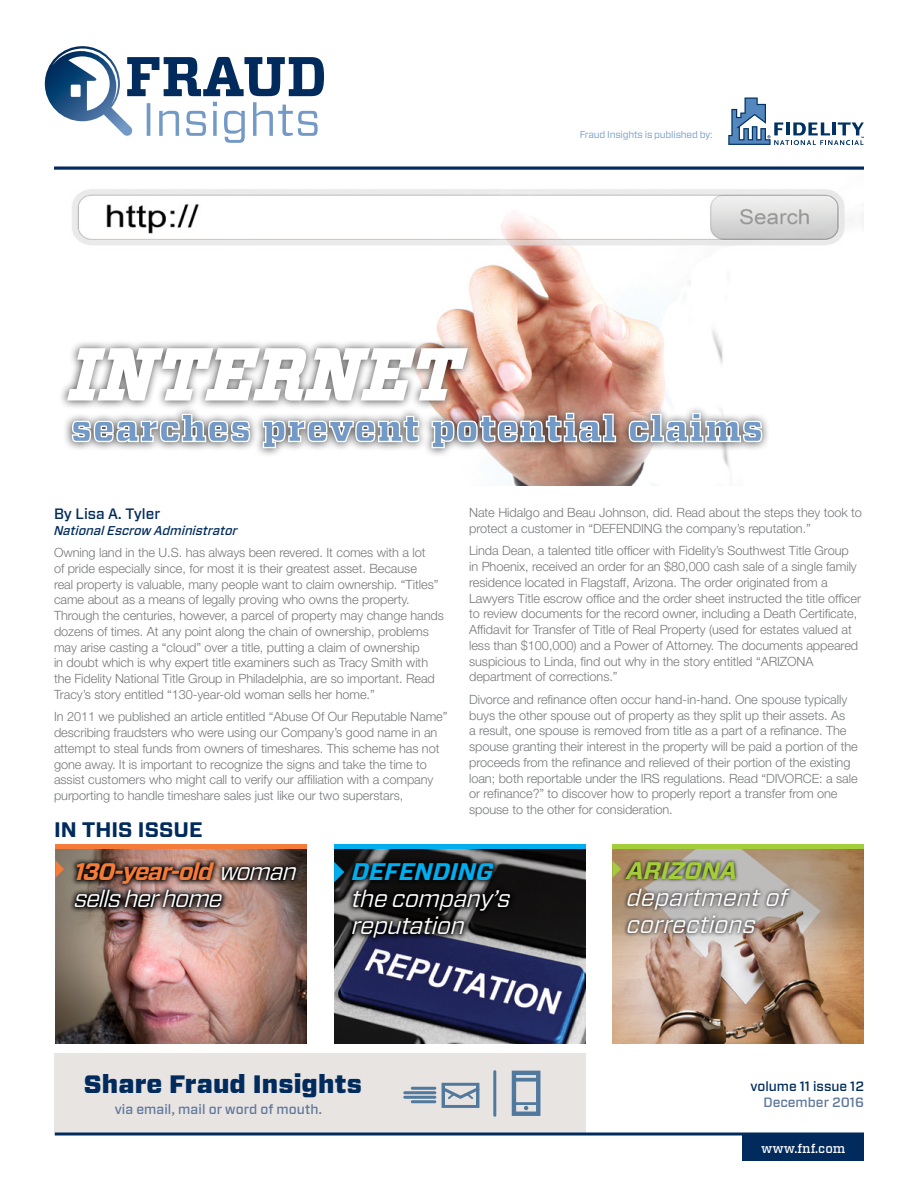
<style>
.page{position:relative;width:918px;height:1188px;background:#fff}
.page>*{position:absolute;margin:0;border:0;box-sizing:border-box;transform-origin:0 0}
.Ending_Section_Copy{font:italic 500 67.5px "Vitesse";letter-spacing:.05em;color:#fff}
.Ending_Section_Copy-2{font:900 36px "Vitesse";letter-spacing:.04em;color:#7399c6}
.Body{font:900 25.2px "Vitesse Sans";letter-spacing:.005em;color:#002b5c}
.t1{font:italic 24px/27px "Vitesse Sans";letter-spacing:-.02em;color:#fff}
.t2{font:italic 24px/27px "Vitesse Sans";color:#fff}
.t3{font:italic 24px/27px "Vitesse Sans";letter-spacing:-.05em;color:#fff}
.Body-2{font:700 21px "Vitesse Sans";letter-spacing:.005em;color:#002b5c}
.t4{font:500 15px "Vitesse Sans";color:#002b5c}
.t5{font:500 13.5px/16.2px "Vitesse Sans";color:#002b5c;text-align:right}
.Body-3{font:500 13.5px "Vitesse Sans";letter-spacing:.005em;color:#5f779c}
.Body-4{font:300 12.75px/15.8px "Helvetica Neue";letter-spacing:-.005em;color:#77787b}
.Body-5{font:italic 500 12.75px "Vitesse Sans";color:#002b5c}
.Body-6{font:500 12.75px "Vitesse";letter-spacing:.005em;color:#fff}
.Body-7{font:9.75px "Vitesse Sans";letter-spacing:-.02em;color:#7399c6}
.s1{font-weight:700;color:#f47b38}
.s2{font-weight:700;color:#a4ce39}
.s3{font-weight:700;color:#00aeef}
.s4{color:#5f779c}
</style>
<div class="page">
<img style="left:612px;top:976px;width:252px;height:68px">
<svg style="left:612px;top:849px;width:252px;height:126px;background:#ba9d85"></svg>
<img style="left:72px;top:189px;width:792px;height:297px">
<div style="left:54px;top:1053px;width:531px;height:80px;background:#e8e4e1"></div>
<div style="left:742px;top:1134px;width:122px;height:27px;background:#002b5c"></div>
<svg style="left:55px;top:1132px;width:809px;height:4px;background:#38597e"></svg>
<svg style="left:45px;top:46px;width:279px;height:97px"></svg>
<svg style="left:442px;top:1083px;width:38px;height:25px"></svg>
<hr style="left:411px;top:1087px;width:25px;height:3px;background:#51799e;border-radius:2px">
<hr style="left:403px;top:1091px;width:33px;height:3px;background:#51799e;border-radius:2px">
<hr style="left:403px;top:1096px;width:33px;height:3px;background:#51799e;border-radius:2px">
<hr style="left:493px;top:1070px;width:3px;height:47px;background:#51799e;border-radius:2px">
<hr style="left:411px;top:1100px;width:25px;height:3px;background:#51799e;border-radius:2px">
<svg style="left:512px;top:1071px;width:28px;height:45px"></svg>
<svg style="left:54px;top:166px;width:810px;height:4px;background:#33557c"></svg>
<img style="left:55px;top:849px;width:252px;height:195px">
<img style="left:334px;top:975px;width:251px;height:69px">
<img style="left:56px;top:849px;width:251px;height:126px">
<svg style="left:55px;top:860px;width:9px;height:18px"></svg>
<svg style="left:68px;top:856px;width:234px;height:57px;background:#645049"></svg>
<div style="left:612px;top:844px;width:252px;height:5px;background:#a4ce39"></div>
<svg style="left:612px;top:860px;width:9px;height:18px"></svg>
<svg style="left:621px;top:859px;width:173px;height:78px;background:#978e86"></svg>
<svg style="left:334px;top:849px;width:251px;height:126px;background:#383949"></svg>
<svg style="left:334px;top:862px;width:10px;height:20px"></svg>
<svg style="left:345px;top:858px;width:171px;height:86px;background:#202023"></svg>
<svg style="left:728px;top:98px;width:136px;height:47px"></svg>
<div style="left:55px;top:844px;width:252px;height:5px;background:#f47b38"></div>
<div style="left:334px;top:844px;width:251px;height:5px;background:#00aeef"></div>
<div style="left:59px;top:340px;width:712px;height:118px;background:#000;opacity:.75"></div>
<svg style="left:59px;top:344px;width:558px;height:105px"></svg>
<svg style="left:628px;top:412px;width:135px;height:31px"></svg>
<p class="Body-7" style="left:580px;top:127px;width:134px">Fraud Insights is published by:</p>
<p class="Ending_Section_Copy" style="left:71px;top:330px;width:391px">INTERNET</p>
<p class="Ending_Section_Copy-2" style="left:71px;top:405px;width:693px">searches prevent potential claims</p>
<p class="t4" style="left:54px;top:504px;width:108px">By Lisa A. Tyler</p>
<p class="Body-5" style="left:54px;top:522px;width:185px">National Escrow Administrator</p>
<p class="Body-4" style="left:54px;top:545px;width:391px">Owning land in the U.S. has always been revered. It comes with a lot<br>of pride especially since, for most it is their greatest asset. Because<br>real property is valuable, many people want to claim ownership. “Titles” came about as a means of legally proving who owns the property.<br>Through the centuries, however, a parcel of property may change hands dozens of times. At any point along the chain of ownership, problems may arise casting a “cloud” over a title, putting a claim of ownership<br>in doubt which is why expert title examiners such as Tracy Smith with the Fidelity National Title Group in Philadelphia, are so important. Read Tracy’s story entitled “130-year-old woman sells her home.”</p>
<p class="Body-4" style="left:54px;top:709px;width:395px">In 2011 we published an article entitled “Abuse Of Our Reputable Name” describing fraudsters who were using our Company’s good name in an attempt to steal funds from owners of timeshares. This scheme has not gone away. It is important to recognize the signs and take the time to assist customers who might call to verify our affiliation with a company purporting to handle timeshare sales just like our two superstars,</p>
<p class="Body-4" style="left:469px;top:504px;width:394px">Nate Hidalgo and Beau Johnson, did. Read about the steps they took to protect a customer in “DEFENDING the company’s reputation.”</p>
<p class="Body-4" style="left:469px;top:543px;width:393px">Linda Dean, a talented title officer with Fidelity’s Southwest Title Group in Phoenix, received an order for an $80,000 cash sale of a single family residence located in Flagstaff, Arizona. The order originated from a Lawyers Title escrow office and the order sheet instructed the title officer to review documents for the record owner, including a Death Certificate, Affidavit for Transfer of Title of Real Property (used for estates valued at less than $100,000) and a Power of Attorney. The documents appeared suspicious to Linda, find out why in the story entitled “ARIZONA department of corrections.”</p>
<p class="Body-4" style="left:469px;top:691px;width:390px">Divorce and refinance often occur hand-in-hand. One spouse typically buys the other spouse out of property as they split up their assets. As<br>a result, one spouse is removed from title as a part of a refinance. The spouse granting their interest in the property will be paid a portion of the proceeds from the refinance and relieved of their portion of the existing loan; both reportable under the IRS regulations. Read “DIVORCE: a sale or refinance?” to discover how to properly report a transfer from one spouse to the other for consideration.</p>
<p class="Body-2" style="left:54px;top:816px;width:150px">IN THIS ISSUE</p>
<p class="t3" style="left:74px;top:858px;width:224px"><span class="s1">130-year-old</span> woman sells her home</p>
<p class="t2" style="left:627px;top:857px;width:163px"><span class="s2">ARIZONA </span>department of corrections</p>
<p class="t1" style="left:352px;top:858px;width:160px"><span class="s3">DEFENDING </span>the company’s reputation</p>
<p class="Body" style="left:84px;top:1068px;width:279px">Share Fraud Insights</p>
<p class="Body-3" style="left:115px;top:1100px;width:209px">via email, mail or word of mouth.</p>
<p class="t5" style="left:750px;top:1078px;width:115px">volume 11 issue 12<br><span class="s4">December 2016</span></p>
<p class="Body-6" style="left:761px;top:1140px;width:86px">www.fnf.com</p>
</div>
